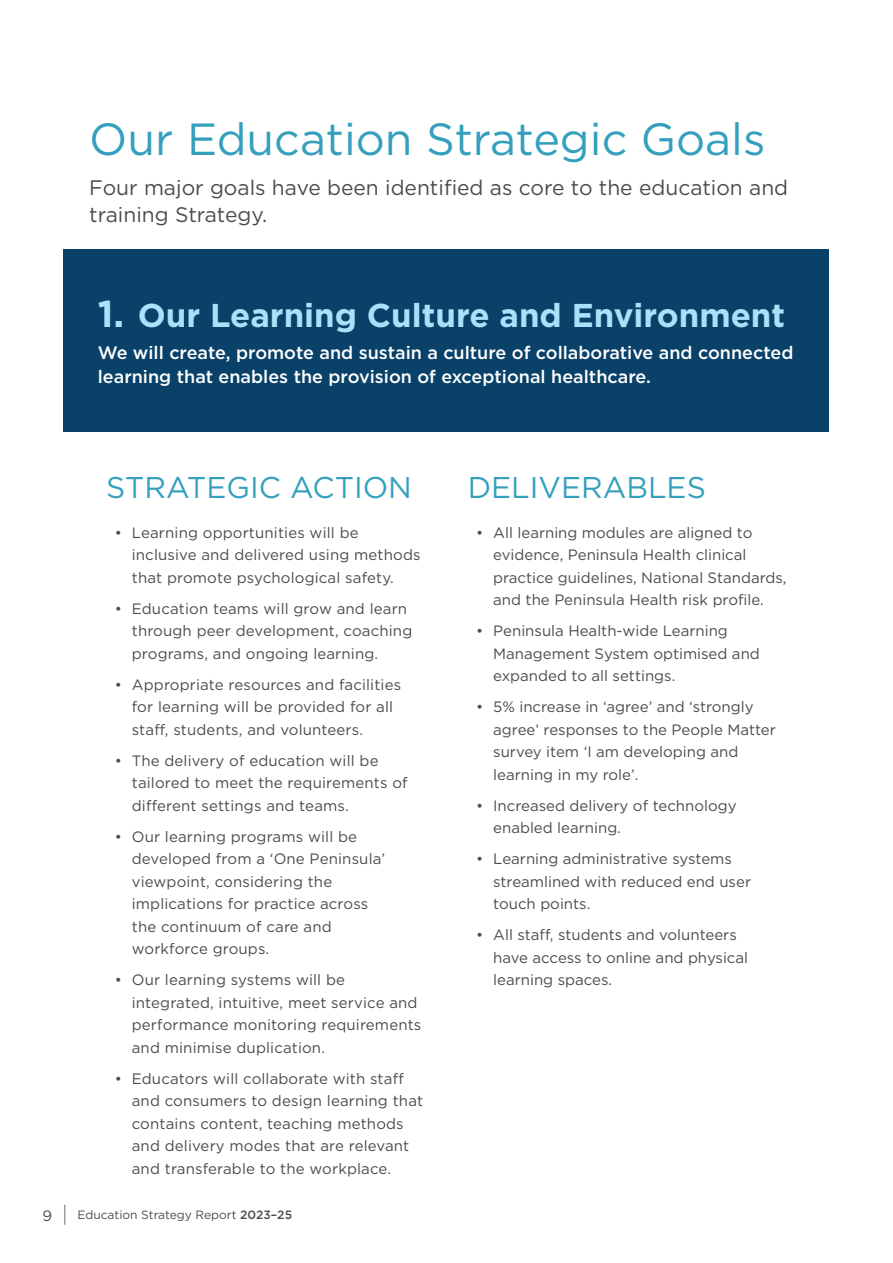
<style>
.page{position:relative;width:893px;height:1263px;background:#fff}
.page>*{position:absolute;margin:0;border:0;box-sizing:border-box;transform-origin:0 0}
.Heading{font:45px "Gotham";color:#34a0bd}
.Sub-heading_dark{font:700 33px "Gotham";color:#aae0f9}
.Sub-heading_dark-2{font:30px "Gotham";color:#34a0bd}
.Sub-heading_dark-3{font:21px/27px "Gotham";color:#4b4c4d}
.Sub-heading_dark-4{font:500 18px/24px "Gotham";color:#fff}
.t1{font:15px/22.5px "Gotham";letter-spacing:.01em;color:#4b4c4d}
.t2{font:12px "Gotham";color:#4b4c4d}
.s1{font-size:37.5px}
.s2{font-size:15px}
.s3{font-size:21.6px}
.s4{font-weight:500}
</style>
<div class="page">
<div style="left:64px;top:249px;width:765px;height:183px;background:#094169"></div>
<p class="Heading" style="left:89px;top:110px;width:678px">Our Education Strategic Goals</p>
<p class="Sub-heading_dark-3" style="left:89px;top:173px;width:700px">Four major goals have been identified as core to the education and training Strategy.</p>
<p class="Sub-heading_dark" style="left:98px;top:293px;width:689px"><span class="s1">1.</span> Our Learning Culture and Environment</p>
<p class="Sub-heading_dark-4" style="left:98px;top:341px;width:697px">We will create, promote and sustain a culture of collaborative and connected learning that enables the provision of exceptional healthcare.</p>
<p class="Sub-heading_dark-2" style="left:106px;top:468px;width:307px">STRATEGIC ACTION</p>
<p class="t1" style="left:132px;top:521px;width:290px;text-indent:-17px">• Learning opportunities will be inclusive and delivered using methods that promote psychological safety.</p>
<p class="t1" style="left:132px;top:597px;width:282px;text-indent:-17px">• Education teams will grow and learn through peer development, coaching programs, and ongoing learning.</p>
<p class="t1" style="left:132px;top:673px;width:271px;text-indent:-17px">• Appropriate resources and facilities for learning will be provided for all staff, students, and volunteers.</p>
<p class="t1" style="left:132px;top:749px;width:277px;text-indent:-17px">• The delivery of education will be tailored to meet the requirements of different settings and teams.</p>
<p class="t1" style="left:132px;top:825px;width:255px;text-indent:-17px">• Our learning programs will be developed from a ‘One Peninsula’ viewpoint, considering the implications for practice across the continuum of care and workforce groups.</p>
<p class="t1" style="left:132px;top:968px;width:291px;text-indent:-17px">• Our learning systems will be integrated, intuitive, meet service and performance monitoring requirements and minimise duplication.</p>
<p class="t1" style="left:132px;top:1067px;width:293px;text-indent:-17px">• Educators will collaborate with staff and consumers to design learning that contains content, teaching methods and delivery modes that are relevant and transferable to the workplace.</p>
<p class="t2" style="left:43px;top:1207px;width:251px"><span class="s2">9</span> <span class="s3">|</span> Education Strategy Report <span class="s4">2023–25</span></p>
<p class="Sub-heading_dark-2" style="left:468px;top:468px;width:240px">DELIVERABLES</p>
<p class="t1" style="left:493px;top:521px;width:295px;text-indent:-17px">• All learning modules are aligned to evidence, Peninsula Health clinical practice guidelines, National Standards, and the Peninsula Health risk profile.</p>
<p class="t1" style="left:493px;top:619px;width:268px;text-indent:-17px">• Peninsula Health-wide Learning<br>Management System optimised and expanded to all settings.</p>
<p class="t1" style="left:493px;top:695px;width:284px;text-indent:-17px">• 5% increase in ‘agree’ and ‘strongly agree’ responses to the People Matter survey item ‘I am developing and learning in my role’.</p>
<p class="t1" style="left:493px;top:794px;width:245px;text-indent:-17px">• Increased delivery of technology enabled learning.</p>
<p class="t1" style="left:493px;top:847px;width:259px;text-indent:-17px">• Learning administrative systems streamlined with reduced end user touch points.</p>
<p class="t1" style="left:493px;top:923px;width:256px;text-indent:-17px">• All staff, students and volunteers have access to online and physical learning spaces.</p>
</div>
